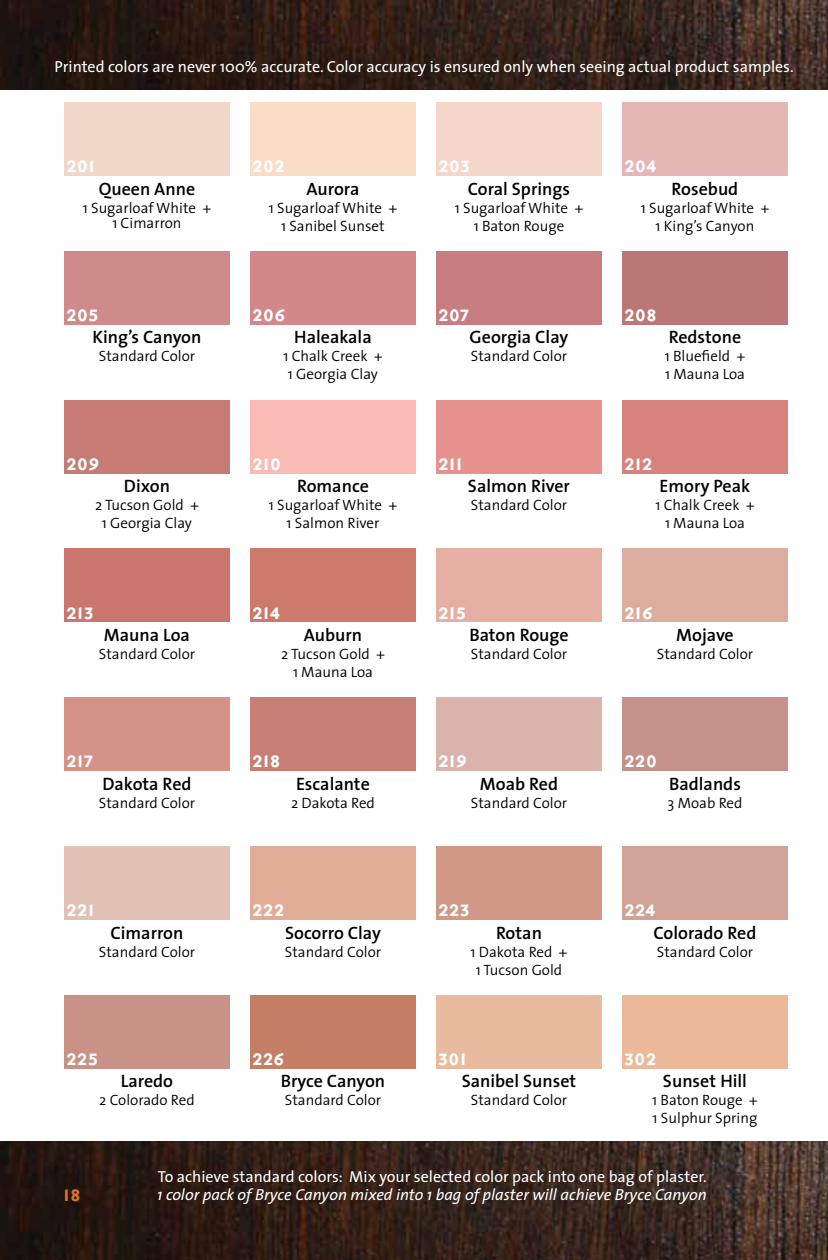
<style>
.page{position:relative;width:828px;height:1260px;background:#fff}
.page>*{position:absolute;margin:0;border:0;box-sizing:border-box;transform-origin:0 0}
.t1{font:28px "Priori San Bold SC";color:#fff}
.t2{font:28px "Priori San Bold SC";color:#e17025}
.t3{font:600 18px "The Sans";color:#000}
.t4{font:16px "The Sans";color:#fff}
.t5{font:italic 16px "The Sans";color:#fff}
.t6{font:300 15px/18px "The Sans";color:#000;text-align:center}
</style>
<div class="page">
<img style="left:0;top:1142px;width:828px;height:118px">
<img style="left:0;top:0;width:828px;height:90px">
<div style="left:64px;top:102px;width:166px;height:74px;background:#f1d7c8"></div>
<div style="left:250px;top:102px;width:166px;height:74px;background:#faddc7"></div>
<div style="left:436px;top:102px;width:166px;height:74px;background:#f5d6ca"></div>
<div style="left:622px;top:102px;width:166px;height:74px;background:#e6b6b4"></div>
<div style="left:64px;top:251px;width:166px;height:74px;background:#cf8b8a"></div>
<div style="left:250px;top:251px;width:166px;height:74px;background:#d28789"></div>
<div style="left:436px;top:251px;width:166px;height:74px;background:#c87d81"></div>
<div style="left:622px;top:251px;width:166px;height:74px;background:#ba7775"></div>
<div style="left:64px;top:400px;width:166px;height:73px;background:#c67c74"></div>
<div style="left:250px;top:400px;width:166px;height:73px;background:#f9bbb4"></div>
<div style="left:436px;top:400px;width:166px;height:73px;background:#e6938f"></div>
<div style="left:622px;top:400px;width:166px;height:73px;background:#d7837d"></div>
<div style="left:64px;top:549px;width:166px;height:73px;background:#ca766e"></div>
<div style="left:250px;top:549px;width:166px;height:73px;background:#cb7a6b"></div>
<div style="left:436px;top:549px;width:166px;height:73px;background:#e6afa4"></div>
<div style="left:622px;top:549px;width:166px;height:73px;background:#dcad9f"></div>
<div style="left:64px;top:698px;width:166px;height:73px;background:#d59387"></div>
<div style="left:250px;top:698px;width:166px;height:73px;background:#c77e75"></div>
<div style="left:436px;top:698px;width:166px;height:73px;background:#dab4ac"></div>
<div style="left:622px;top:698px;width:166px;height:73px;background:#c5918b"></div>
<div style="left:64px;top:846px;width:166px;height:74px;background:#e1c1b4"></div>
<div style="left:250px;top:846px;width:166px;height:74px;background:#e1ac96"></div>
<div style="left:436px;top:846px;width:166px;height:74px;background:#d09885"></div>
<div style="left:622px;top:846px;width:166px;height:74px;background:#d1a396"></div>
<div style="left:64px;top:995px;width:166px;height:73px;background:#c89286"></div>
<div style="left:250px;top:995px;width:166px;height:73px;background:#c47e65"></div>
<div style="left:436px;top:995px;width:166px;height:73px;background:#e8bb9f"></div>
<div style="left:622px;top:995px;width:166px;height:73px;background:#ebb89a"></div>
<p class="t4" style="left:54px;top:53px;width:741px">Printed colors are never 100% accurate. Color accuracy is ensured only when seeing actual product samples.</p>
<h1 class="t1" style="left:66px;top:150px;width:31px">201</h1>
<p class="t3" style="left:99px;top:174px;width:98px">Queen Anne</p>
<p class="t6" style="left:83px;top:200px;width:130px;line-height:15px">1 Sugarloaf White +<br>1 Cimarron</p>
<h1 class="t1" style="left:252px;top:150px;width:35px">202</h1>
<p class="t3" style="left:307px;top:174px;width:54px">Aurora</p>
<p class="t6" style="left:269px;top:198px;width:130px">1 Sugarloaf White +<br>1 Sanibel Sunset</p>
<h1 class="t1" style="left:438px;top:150px;width:34px">203</h1>
<p class="t3" style="left:468px;top:174px;width:104px">Coral Springs</p>
<p class="t6" style="left:455px;top:198px;width:130px">1 Sugarloaf White +<br>1 Baton Rouge</p>
<h1 class="t1" style="left:624px;top:150px;width:34px">204</h1>
<p class="t3" style="left:672px;top:174px;width:68px">Rosebud</p>
<p class="t6" style="left:641px;top:198px;width:130px">1 Sugarloaf White +<br>1 King’s Canyon</p>
<h1 class="t1" style="left:66px;top:299px;width:35px">205</h1>
<p class="t3" style="left:93px;top:322px;width:110px">King’s Canyon</p>
<p class="t6" style="left:99px;top:347px;width:98px">Standard Color</p>
<h1 class="t1" style="left:252px;top:299px;width:35px">206</h1>
<p class="t3" style="left:294px;top:322px;width:79px">Haleakala</p>
<p class="t6" style="left:283px;top:347px;width:101px">1 Chalk Creek +<br>1 Georgia Clay</p>
<h1 class="t1" style="left:438px;top:299px;width:33px">207</h1>
<p class="t3" style="left:470px;top:322px;width:100px">Georgia Clay</p>
<p class="t6" style="left:471px;top:347px;width:98px">Standard Color</p>
<h1 class="t1" style="left:624px;top:299px;width:35px">208</h1>
<p class="t3" style="left:669px;top:322px;width:74px">Redstone</p>
<p class="t6" style="left:665px;top:347px;width:82px;text-align:left">1 Bluefield +<br>1 Mauna Loa</p>
<h1 class="t1" style="left:66px;top:447px;width:35px">209</h1>
<h1 class="t1" style="left:252px;top:447px;width:31px">210</h1>
<h1 class="t1" style="left:438px;top:447px;width:26px">211</h1>
<h1 class="t1" style="left:624px;top:447px;width:30px">212</h1>
<p class="t3" style="left:124px;top:471px;width:48px">Dixon</p>
<p class="t6" style="left:95px;top:496px;width:105px">2 Tucson Gold +<br>1 Georgia Clay</p>
<p class="t3" style="left:297px;top:471px;width:73px">Romance</p>
<p class="t6" style="left:269px;top:496px;width:130px">1 Sugarloaf White +<br>1 Salmon River</p>
<p class="t3" style="left:468px;top:471px;width:104px">Salmon River</p>
<p class="t6" style="left:471px;top:496px;width:98px">Standard Color</p>
<p class="t3" style="left:660px;top:471px;width:92px">Emory Peak</p>
<p class="t6" style="left:655px;top:496px;width:101px">1 Chalk Creek +<br>1 Mauna Loa</p>
<h1 class="t1" style="left:66px;top:596px;width:29px">213</h1>
<h1 class="t1" style="left:252px;top:596px;width:29px">214</h1>
<h1 class="t1" style="left:438px;top:596px;width:30px">215</h1>
<h1 class="t1" style="left:624px;top:596px;width:31px">216</h1>
<p class="t3" style="left:104px;top:620px;width:88px">Mauna Loa</p>
<p class="t6" style="left:99px;top:644px;width:98px">Standard Color</p>
<p class="t3" style="left:304px;top:620px;width:60px">Auburn</p>
<p class="t6" style="left:281px;top:644px;width:105px">2 Tucson Gold +<br>1 Mauna Loa</p>
<p class="t3" style="left:469px;top:620px;width:101px">Baton Rouge</p>
<p class="t6" style="left:471px;top:644px;width:98px">Standard Color</p>
<p class="t3" style="left:676px;top:620px;width:59px">Mojave</p>
<p class="t6" style="left:657px;top:644px;width:98px">Standard Color</p>
<h1 class="t1" style="left:66px;top:745px;width:29px">217</h1>
<h1 class="t1" style="left:252px;top:745px;width:30px">218</h1>
<h1 class="t1" style="left:438px;top:745px;width:31px">219</h1>
<h1 class="t1" style="left:624px;top:745px;width:35px">220</h1>
<p class="t3" style="left:102px;top:769px;width:91px">Dakota Red</p>
<p class="t6" style="left:99px;top:793px;width:98px">Standard Color</p>
<p class="t3" style="left:296px;top:769px;width:75px">Escalante</p>
<p class="t6" style="left:291px;top:793px;width:86px">2 Dakota Red</p>
<p class="t3" style="left:480px;top:769px;width:80px">Moab Red</p>
<p class="t6" style="left:471px;top:793px;width:98px">Standard Color</p>
<p class="t3" style="left:669px;top:769px;width:73px">Badlands</p>
<p class="t6" style="left:668px;top:793px;width:76px">3 Moab Red</p>
<h1 class="t1" style="left:66px;top:894px;width:30px">221</h1>
<p class="t3" style="left:111px;top:917px;width:74px">Cimarron</p>
<p class="t6" style="left:99px;top:942px;width:98px">Standard Color</p>
<h1 class="t1" style="left:252px;top:894px;width:34px">222</h1>
<p class="t3" style="left:285px;top:917px;width:97px">Socorro Clay</p>
<p class="t6" style="left:285px;top:942px;width:98px">Standard Color</p>
<h1 class="t1" style="left:438px;top:894px;width:33px">223</h1>
<p class="t3" style="left:496px;top:917px;width:47px">Rotan</p>
<p class="t6" style="left:471px;top:942px;width:98px">1 Dakota Red +<br>1 Tucson Gold</p>
<h1 class="t1" style="left:624px;top:894px;width:33px">224</h1>
<p class="t3" style="left:654px;top:917px;width:104px">Colorado Red</p>
<p class="t6" style="left:657px;top:942px;width:98px">Standard Color</p>
<h1 class="t1" style="left:66px;top:1042px;width:34px">225</h1>
<p class="t3" style="left:121px;top:1066px;width:54px">Laredo</p>
<p class="t6" style="left:99px;top:1091px;width:97px">2 Colorado Red</p>
<h1 class="t1" style="left:252px;top:1042px;width:34px">226</h1>
<p class="t3" style="left:281px;top:1066px;width:106px">Bryce Canyon</p>
<p class="t6" style="left:285px;top:1091px;width:98px">Standard Color</p>
<h1 class="t1" style="left:438px;top:1042px;width:30px">301</h1>
<p class="t3" style="left:462px;top:1066px;width:116px">Sanibel Sunset</p>
<p class="t6" style="left:471px;top:1091px;width:98px">Standard Color</p>
<h1 class="t1" style="left:624px;top:1042px;width:34px">302</h1>
<p class="t3" style="left:663px;top:1066px;width:86px">Sunset Hill</p>
<p class="t6" style="left:652px;top:1091px;width:107px;text-align:left">1 Baton Rouge +<br>1 Sulphur Spring</p>
<p class="t4" style="left:158px;top:1163px;width:550px">To achieve standard colors: Mix your selected color pack into one bag of plaster.</p>
<h1 class="t2" style="left:63px;top:1179px;width:19px">18</h1>
<p class="t5" style="left:157px;top:1181px;width:551px">1 color pack of Bryce Canyon mixed into 1 bag of plaster will achieve Bryce Canyon</p>
</div>
